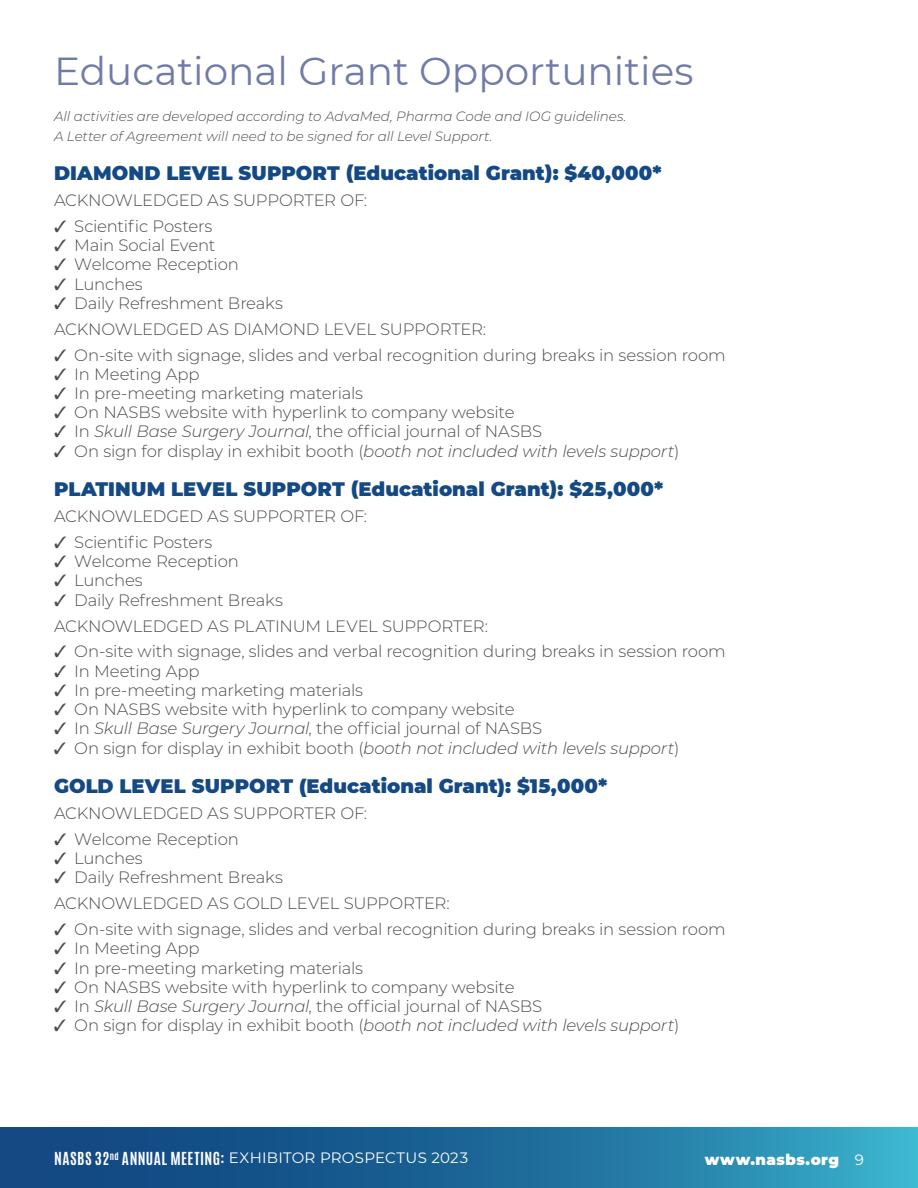
<style>
.page{position:relative;width:918px;height:1188px;background:#fff}
.page>*{position:absolute;margin:0;border:0;box-sizing:border-box;transform-origin:0 0}
.t1{font:39px "Montserrat";color:#707ba7}
.t2{font:900 19.5px "Montserrat";letter-spacing:.005em;color:#144984}
.t3{font:300 16.5px/26px "Montserrat";letter-spacing:-.01em;color:#4d4d4f}
.t4{font:italic 300 16.5px "Montserrat";letter-spacing:-.015em;color:#4d4d4f}
.t5{font:15px "Montserrat";letter-spacing:.015em;color:#fff}
.t6{font:900 15px "Montserrat";letter-spacing:.03em;color:#fff}
.t7{font:italic 300 13.5px/19.5px "Montserrat";letter-spacing:-.005em;color:#4d4d4f}
.s1{font-style:italic}
.s2{font-style:normal}
.s3{font-family:"Antonio";font-weight:700}
.s4{font-weight:400}
</style>
<div class="page">
<svg style="left:0;top:1127px;width:918px;height:61px;background:#1f6d9c"></svg>
<h1 class="t1" style="left:54px;top:44px;width:641px">Educational Grant Opportunities</h1>
<p class="t7" style="left:54px;top:106px;width:574px">All activities are developed according to AdvaMed, Pharma Code and IOG guidelines.<br>A Letter of Agreement will need to be signed for all Level Support.</p>
<p class="t2" style="left:54px;top:158px;width:609px">DIAMOND LEVEL SUPPORT (Educational Grant): $40,000*</p>
<p class="t3" style="left:54px;top:187px;width:315px">ACKNOWLEDGED AS SUPPORTER OF:</p>
<p class="t3" style="left:54px;top:213px;width:160px">✓ Scientific Posters</p>
<p class="t3" style="left:54px;top:232px;width:163px">✓ Main Social Event</p>
<p class="t3" style="left:54px;top:251px;width:186px">✓ Welcome Reception</p>
<p class="t3" style="left:54px;top:270px;width:90px">✓ Lunches</p>
<p class="t3" style="left:54px;top:289px;width:434px">✓ Daily Refreshment Breaks<br>ACKNOWLEDGED AS DIAMOND LEVEL SUPPORTER:</p>
<p class="t3" style="left:54px;top:341px;width:673px">✓ On-site with signage, slides and verbal recognition during breaks in session room</p>
<p class="t3" style="left:54px;top:361px;width:147px">✓ In Meeting App</p>
<p class="t3" style="left:54px;top:380px;width:311px">✓ In pre-meeting marketing materials</p>
<p class="t3" style="left:54px;top:399px;width:462px">✓ On NASBS website with hyperlink to company website</p>
<p class="t3" style="left:54px;top:418px;width:490px">✓ In <span class="s1">Skull Base Surgery Journal</span>, the official journal of NASBS</p>
<p class="t4" style="left:54px;top:440px;width:627px">✓ <span class="s2">On sign for display in exhibit booth (</span>booth not included with levels support<span class="s2">)</span></p>
<p class="t2" style="left:54px;top:475px;width:611px">PLATINUM LEVEL SUPPORT (Educational Grant): $25,000*</p>
<p class="t3" style="left:54px;top:503px;width:315px">ACKNOWLEDGED AS SUPPORTER OF:</p>
<p class="t3" style="left:54px;top:529px;width:160px">✓ Scientific Posters</p>
<p class="t3" style="left:54px;top:548px;width:186px">✓ Welcome Reception</p>
<p class="t3" style="left:54px;top:567px;width:90px">✓ Lunches</p>
<p class="t3" style="left:54px;top:586px;width:436px">✓ Daily Refreshment Breaks<br>ACKNOWLEDGED AS PLATINUM LEVEL SUPPORTER:</p>
<p class="t3" style="left:54px;top:638px;width:673px">✓ On-site with signage, slides and verbal recognition during breaks in session room</p>
<p class="t3" style="left:54px;top:657px;width:147px">✓ In Meeting App</p>
<p class="t3" style="left:54px;top:677px;width:311px">✓ In pre-meeting marketing materials</p>
<p class="t3" style="left:54px;top:696px;width:462px">✓ On NASBS website with hyperlink to company website</p>
<p class="t3" style="left:54px;top:715px;width:490px">✓ In <span class="s1">Skull Base Surgery Journal</span>, the official journal of NASBS</p>
<p class="t4" style="left:54px;top:736px;width:627px">✓ <span class="s2">On sign for display in exhibit booth (</span>booth not included with levels support<span class="s2">)</span></p>
<p class="t2" style="left:54px;top:771px;width:555px">GOLD LEVEL SUPPORT (Educational Grant): $15,000*</p>
<p class="t3" style="left:54px;top:800px;width:315px">ACKNOWLEDGED AS SUPPORTER OF:</p>
<p class="t3" style="left:54px;top:825px;width:186px">✓ Welcome Reception</p>
<p class="t3" style="left:54px;top:845px;width:90px">✓ Lunches</p>
<p class="t3" style="left:54px;top:864px;width:397px">✓ Daily Refreshment Breaks<br>ACKNOWLEDGED AS GOLD LEVEL SUPPORTER:</p>
<p class="t3" style="left:54px;top:916px;width:673px">✓ On-site with signage, slides and verbal recognition during breaks in session room</p>
<p class="t3" style="left:54px;top:935px;width:147px">✓ In Meeting App</p>
<p class="t3" style="left:54px;top:954px;width:311px">✓ In pre-meeting marketing materials</p>
<p class="t3" style="left:54px;top:973px;width:462px">✓ On NASBS website with hyperlink to company website</p>
<p class="t3" style="left:54px;top:993px;width:490px">✓ In <span class="s1">Skull Base Surgery Journal</span>, the official journal of NASBS</p>
<p class="t4" style="left:54px;top:1014px;width:627px">✓ <span class="s2">On sign for display in exhibit booth (</span>booth not included with levels support<span class="s2">)</span></p>
<p class="t5" style="left:54px;top:1148px;width:416px"><span class="s3">NASBS 32</span><sup>nd</sup> <span class="s3">ANNUAL MEETING:</span> EXHIBITOR PROSPECTUS 2023</p>
<p class="t6" style="left:705px;top:1148px;width:161px">www.nasbs.org <span class="s4">9</span></p>
</div>
